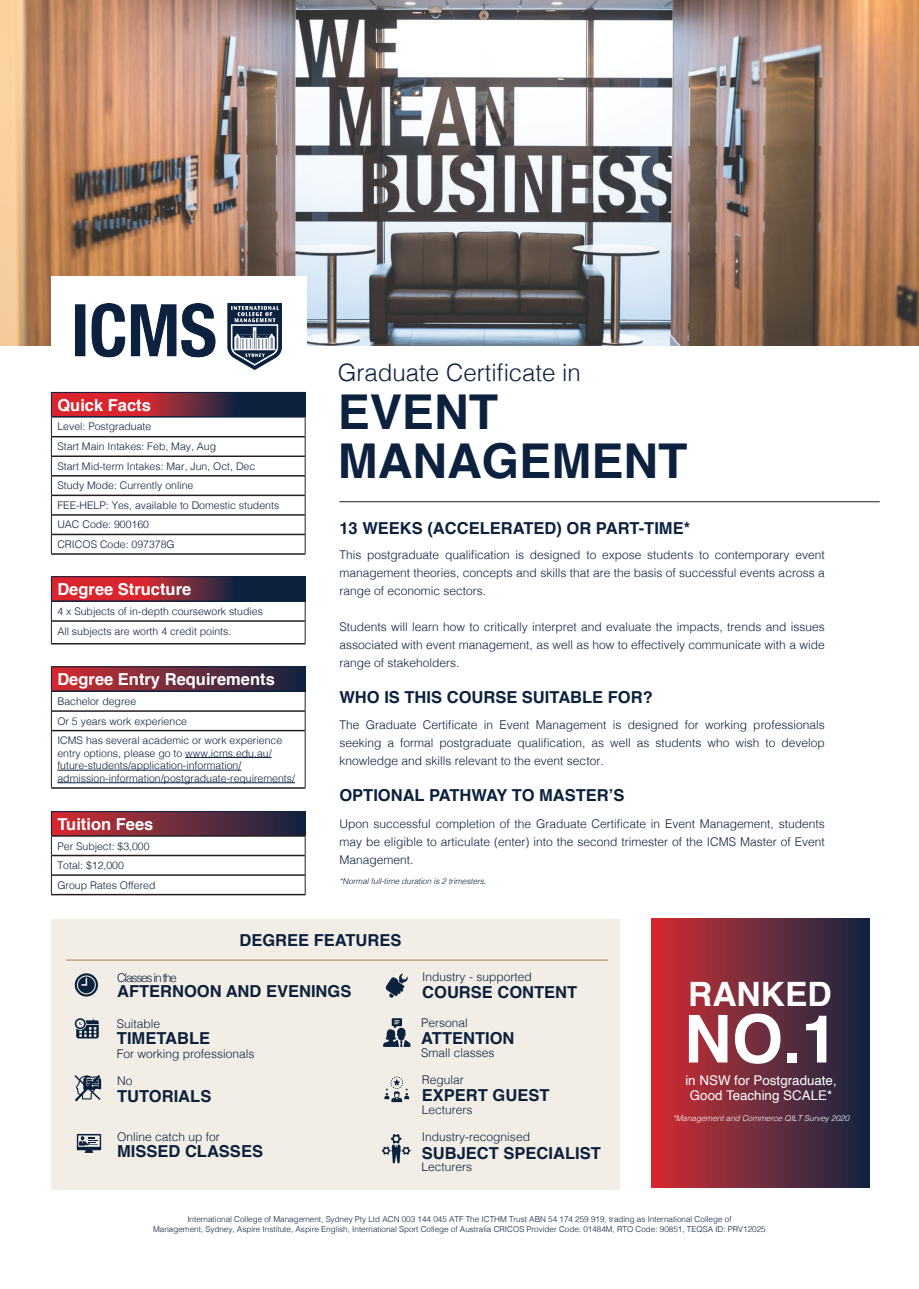
<style>
.page{position:relative;width:919px;height:1289px;background:#fff}
.page>*{position:absolute;margin:0;border:0;box-sizing:border-box;transform-origin:0 0}
.t1{font:700 66px "Helvetica";color:#fff}
.t2{font:700 48px/48px "Helvetica";color:#0b213e}
.t3{font:700 33.6px "Helvetica";color:#fff}
.t4{font:300 24px "Helvetica";color:#0b213e}
.t5{font:700 16.5px "Helvetica";color:#0b213e}
.t6{font:700 16.5px "Helvetica";color:#fff}
.t7{font:13.35px/15.6px "Helvetica";color:#fff;text-align:center}
.t8{font:300 12px/18px "Helvetica";color:#0b213e;text-align:justify}
.t9{font:300 12px "Helvetica";letter-spacing:-.1em;color:#0b213e}
.t10{font:300 10.5px/19.6px "Helvetica";color:#0b213e}
.t11{font:300 8.1px/9.8px "Helvetica";color:#0b213e;text-align:center}
.t12{font:italic 300 8.1px "Helvetica";color:#0b213e}
.t13{font:italic 300 8.1px "Helvetica";color:#fff}
</style>
<div class="page">
<img style="left:0;top:0;width:918px;height:345px">
<div style="left:51px;top:276px;width:255px;height:98px;background:#fff"></div>
<img style="left:75px;top:303px;width:206px;height:67px">
<hr style="left:339px;top:501px;width:540px;height:1px;background:#231f20">
<svg style="left:52px;top:393px;width:253px;height:23px;background:#7c2636"></svg>
<hr style="left:52px;top:436px;width:253px;height:1px;background:#231f20">
<hr style="left:52px;top:455px;width:253px;height:2px;background:#231f20">
<hr style="left:52px;top:475px;width:253px;height:1px;background:#231f20">
<hr style="left:52px;top:494px;width:253px;height:2px;background:#231f20">
<hr style="left:52px;top:514px;width:253px;height:1px;background:#231f20">
<hr style="left:52px;top:533px;width:253px;height:2px;background:#231f20">
<hr style="left:51px;top:553px;width:254px;height:1px;background:#231f20">
<hr style="left:51px;top:416px;width:254px;height:1px;background:#0b213e">
<hr style="left:51px;top:392px;width:254px;height:1px;background:#0b213e">
<svg style="left:51px;top:393px;width:1px;height:160px"></svg>
<svg style="left:305px;top:393px;width:1px;height:160px"></svg>
<svg style="left:52px;top:577px;width:253px;height:23px;background:#7b2637"></svg>
<hr style="left:52px;top:620px;width:253px;height:1px;background:#231f20">
<hr style="left:51px;top:643px;width:254px;height:1px;background:#231f20">
<hr style="left:51px;top:600px;width:254px;height:2px;background:#0b213e">
<hr style="left:51px;top:576px;width:254px;height:1px;background:#0b213e">
<svg style="left:51px;top:577px;width:1px;height:66px"></svg>
<svg style="left:305px;top:577px;width:1px;height:66px"></svg>
<div style="left:51px;top:666px;width:254px;height:25px;background:linear-gradient(to right,#d32e33,#122843)"></div>
<hr style="left:52px;top:710px;width:253px;height:1px;background:#231f20">
<hr style="left:52px;top:729px;width:253px;height:2px;background:#231f20">
<hr style="left:51px;top:787px;width:254px;height:1px;background:#231f20">
<hr style="left:51px;top:690px;width:254px;height:2px;background:#0b213e">
<hr style="left:51px;top:666px;width:254px;height:1px;background:#0b213e">
<svg style="left:51px;top:667px;width:1px;height:63px"></svg>
<svg style="left:305px;top:667px;width:1px;height:63px"></svg>
<hr style="left:51px;top:730px;width:1px;height:57px;background:#231f20">
<hr style="left:305px;top:730px;width:1px;height:57px;background:#231f20">
<hr style="left:185px;top:757px;width:87px;height:1px;background:#0b213e">
<hr style="left:57px;top:770px;width:184px;height:1px;background:#0b213e">
<hr style="left:57px;top:782px;width:238px;height:1px;background:#0b213e">
<div style="left:51px;top:811px;width:254px;height:25px;background:linear-gradient(to right,#d32e33,#122843)"></div>
<hr style="left:51px;top:835px;width:254px;height:1px;background:#231f20">
<hr style="left:52px;top:854px;width:253px;height:2px;background:#231f20">
<hr style="left:52px;top:874px;width:253px;height:1px;background:#231f20">
<hr style="left:51px;top:893px;width:254px;height:2px;background:#231f20">
<hr style="left:51px;top:811px;width:254px;height:1px;background:#0b213e">
<svg style="left:51px;top:812px;width:1px;height:81px"></svg>
<svg style="left:305px;top:812px;width:1px;height:81px"></svg>
<div style="left:651px;top:918px;width:218px;height:269px;background:linear-gradient(to right,#d42e33,#122743)"></div>
<div style="left:51px;top:918px;width:568px;height:271px;background:#f2ede5"></div>
<hr style="left:66px;top:959px;width:542px;height:1px;background:#bda77b">
<svg style="left:74px;top:1075px;width:28px;height:27px"></svg>
<svg style="left:75px;top:973px;width:23px;height:23px"></svg>
<svg style="left:75px;top:1018px;width:24px;height:20px"></svg>
<svg style="left:77px;top:1133px;width:24px;height:19px"></svg>
<svg style="left:385px;top:973px;width:23px;height:24px"></svg>
<svg style="left:383px;top:1018px;width:27px;height:28px"></svg>
<svg style="left:384px;top:1076px;width:25px;height:26px"></svg>
<svg style="left:382px;top:1134px;width:28px;height:29px"></svg>
<h3 class="t6" style="left:57px;top:391px;width:95px">Quick Facts</h3>
<p class="t10" style="left:57px;top:416px;width:223px">Level: Postgraduate<br>Start Main Intakes: Feb, May, Aug<br>Start Mid-term Intakes: Mar, Jun, Oct, Dec<br>Study Mode: Currently online<br>FEE-HELP: Yes, available to Domestic students<br>UAC Code: 900160<br>CRICOS Code: 097378G</p>
<h3 class="t6" style="left:57px;top:576px;width:135px">Degree Structure</h3>
<p class="t10" style="left:57px;top:600px;width:207px">4 x Subjects of in-depth coursework studies<br>All subjects are worth 4 credit points.</p>
<h3 class="t6" style="left:57px;top:666px;width:219px">Degree Entry Requirements</h3>
<p class="t10" style="left:57px;top:690px;width:226px">Bachelor degree<br>Or 5 years work experience<br>ICMS has several academic or work experience</p>
<p class="t10" style="left:57px;top:746px;width:239px;line-height:12.6px">entry options, please go to www.icms.edu.au/ future-students/application-information/ admission-information/postgraduate-requirements/</p>
<h3 class="t6" style="left:57px;top:810px;width:97px">Tuition Fees</h3>
<p class="t10" style="left:57px;top:835px;width:100px">Per Subject: $3,000<br>Total: $12,000<br>Group Rates Offered</p>
<h3 class="t4" style="left:338px;top:352px;width:244px">Graduate Certificate in</h3>
<h2 class="t2" style="left:338px;top:389px;width:351px">EVENT<br>MANAGEMENT</h2>
<h3 class="t5" style="left:339px;top:514px;width:352px">13 WEEKS (ACCELERATED) OR PART-TIME*</h3>
<p class="t8" style="left:339px;top:544px;width:487px">This postgraduate qualification is designed to expose students to contemporary event management theories, concepts and skills that are the basis of successful events across a range of economic sectors.</p>
<p class="t8" style="left:339px;top:616px;width:487px">Students will learn how to critically interpret and evaluate the impacts, trends and issues associated with event management, as well as how to effectively communicate with a wide range of stakeholders.</p>
<h3 class="t5" style="left:339px;top:683px;width:315px">WHO IS THIS COURSE SUITABLE FOR?</h3>
<p class="t8" style="left:339px;top:715px;width:487px">The Graduate Certificate in Event Management is designed for working professionals seeking a formal postgraduate qualification, as well as students who wish to develop knowledge and skills relevant to the event sector.</p>
<h3 class="t5" style="left:339px;top:782px;width:286px">OPTIONAL PATHWAY TO MASTER’S</h3>
<p class="t8" style="left:339px;top:813px;width:487px">Upon successful completion of the Graduate Certificate in Event Management, students may be eligible to articulate (enter) into the second trimester of the ICMS Master of Event Management.</p>
<p class="t12" style="left:339px;top:874px;width:148px">*Normal full-time duration is 2 trimesters.</p>
<h3 class="t5" style="left:239px;top:926px;width:163px">DEGREE FEATURES</h3>
<p class="t9" style="left:117px;top:967px;width:61px">Classes in the</p>
<h3 class="t5" style="left:117px;top:977px;width:236px">AFTERNOON AND EVENINGS</h3>
<p class="t8" style="left:117px;top:1013px;width:45px">Suitable</p>
<p class="t8" style="left:117px;top:1043px;width:139px">For working professionals</p>
<h3 class="t5" style="left:117px;top:1024px;width:95px">TIMETABLE</h3>
<p class="t8" style="left:117px;top:1070px;width:17px">No</p>
<h3 class="t5" style="left:117px;top:1082px;width:96px">TUTORIALS</h3>
<p class="t8" style="left:117px;top:1126px;width:104px">Online catch up for</p>
<h3 class="t5" style="left:117px;top:1138px;width:147px">MISSED CLASSES</h3>
<p class="t8" style="left:422px;top:967px;width:111px">Industry - supported</p>
<h3 class="t5" style="left:422px;top:978px;width:156px">COURSE CONTENT</h3>
<p class="t8" style="left:421px;top:1013px;width:48px">Personal</p>
<p class="t8" style="left:421px;top:1043px;width:75px">Small classes</p>
<h3 class="t5" style="left:421px;top:1024px;width:95px">ATTENTION</h3>
<p class="t8" style="left:422px;top:1069px;width:44px">Regular</p>
<p class="t8" style="left:422px;top:1100px;width:52px">Lecturers</p>
<h3 class="t5" style="left:422px;top:1082px;width:129px">EXPERT GUEST</h3>
<p class="t8" style="left:422px;top:1126px;width:110px">Industry-recognised</p>
<p class="t8" style="left:421px;top:1156px;width:52px">Lecturers</p>
<h3 class="t5" style="left:422px;top:1139px;width:180px">SUBJECT SPECIALIST</h3>
<h3 class="t3" style="left:688px;top:967px;width:145px">RANKED</h3>
<h1 class="t1" style="left:684px;top:985px;width:155px">NO.1</h1>
<p class="t7" style="left:685px;top:1072px;width:153px">in NSW for Postgraduate,<br>Good Teaching SCALE*</p>
<p class="t13" style="left:672px;top:1110px;width:178px">*Management and Commerce QILT Survey 2020</p>
<p class="t11" style="left:153px;top:1213px;width:614px">International College of Management, Sydney Pty Ltd ACN 003 144 045 ATF The ICTHM Trust ABN 54 174 259 919, trading as International College of<br>Management, Sydney, Aspire Institute, Aspire English, International Sport College of Australia CRICOS Provider Code: 01484M, RTO Code: 90851, TEQSA ID: PRV12025</p>
</div>
